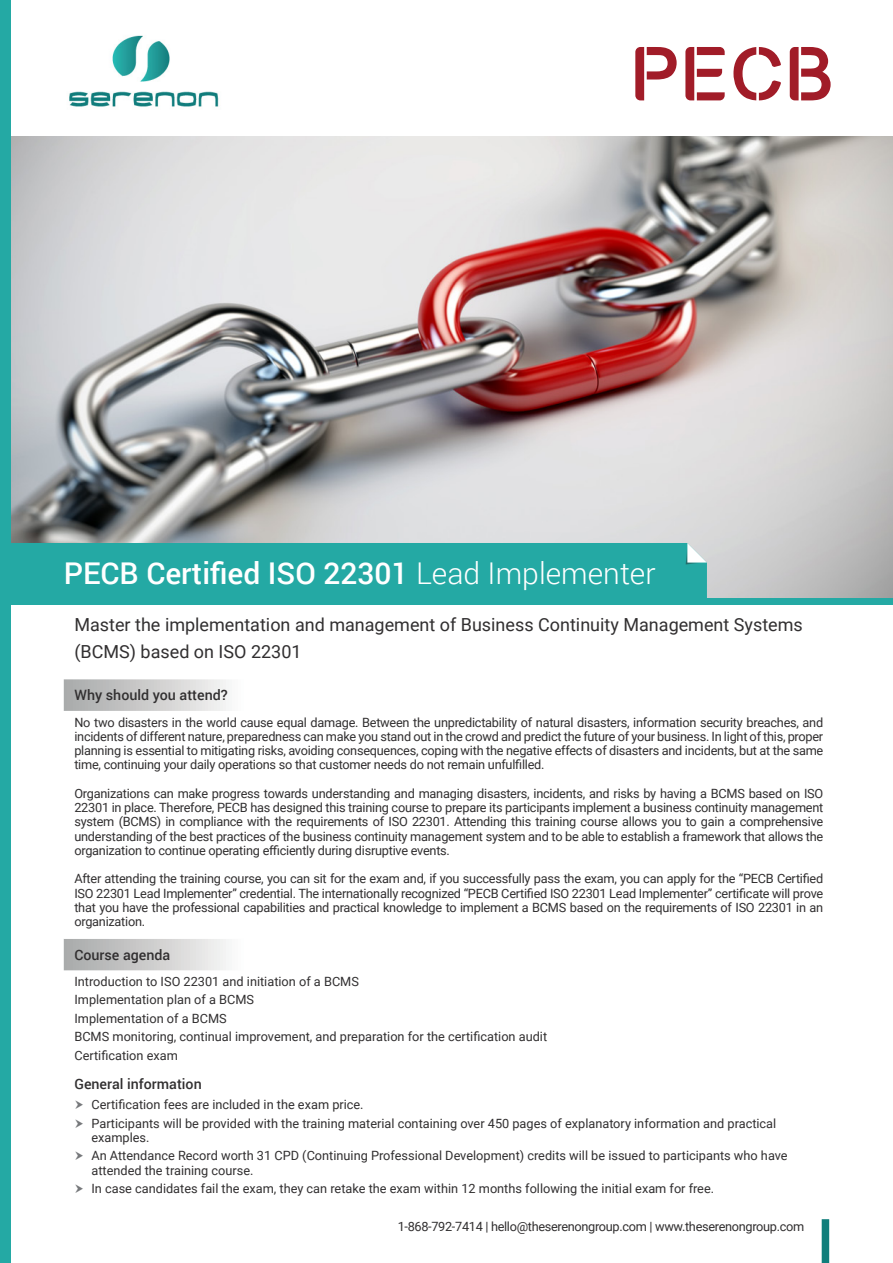
<style>
.page{position:relative;width:893px;height:1263px;background:#fff}
.page>*{position:absolute;margin:0;border:0;box-sizing:border-box;transform-origin:0 0}
.t1{font:500 30px "Roboto";color:#fff}
.t2{font:18px/27px "Roboto";color:#312f30}
.Table1{font:500 14.25px "Roboto";color:#312f30}
.Bullet{font:12.75px/14.2px "Roboto";color:#312f30;text-align:justify}
.Bullet_Points{font:12.75px "Roboto";letter-spacing:-.025em;color:#312f30}
.s1{font-weight:300}
</style>
<div class="page">
<img style="left:11px;top:136px;width:882px;height:462px">
<div style="left:0;top:0;width:11px;height:1263px;background:#24a9a4"></div>
<div style="left:11px;top:543px;width:696px;height:55px;background:#24a9a4"></div>
<div style="left:0;top:598px;width:893px;height:7px;background:#24a9a4"></div>
<svg style="left:64px;top:679px;width:162px;height:32px"></svg>
<svg style="left:64px;top:939px;width:162px;height:31px"></svg>
<svg style="left:635px;top:47px;width:42px;height:53px"></svg>
<svg style="left:685px;top:47px;width:40px;height:53px"></svg>
<svg style="left:733px;top:47px;width:48px;height:53px"></svg>
<svg style="left:790px;top:47px;width:41px;height:53px"></svg>
<img style="left:69px;top:35px;width:150px;height:72px">
<div style="left:822px;top:1219px;width:7px;height:44px;background:#107e7b"></div>
<p class="t1" style="left:64px;top:552px;width:593px">PECB Certified ISO 22301 <span class="s1">Lead Implementer</span></p>
<p class="t2" style="left:74px;top:610px;width:730px">Master the implementation and management of Business Continuity Management Systems (BCMS) based on ISO 22301</p>
<p class="Table1" style="left:74px;top:685px;width:155px">Why should you attend?</p>
<p class="Bullet" style="left:74px;top:714px;width:750px">No two disasters in the world cause equal damage. Between the unpredictability of natural disasters, information security breaches, and incidents of different nature, preparedness can make you stand out in the crowd and predict the future of your business. In light of this, proper planning is essential to mitigating risks, avoiding consequences, coping with the negative effects of disasters and incidents, but at the same time, continuing your daily operations so that customer needs do not remain unfulfilled.</p>
<p class="Bullet" style="left:74px;top:786px;width:750px">Organizations can make progress towards understanding and managing disasters, incidents, and risks by having a BCMS based on ISO 22301 in place. Therefore, PECB has designed this training course to prepare its participants implement a business continuity management system (BCMS) in compliance with the requirements of ISO 22301. Attending this training course allows you to gain a comprehensive understanding of the best practices of the business continuity management system and to be able to establish a framework that allows the organization to continue operating efficiently during disruptive events.</p>
<p class="Bullet" style="left:74px;top:871px;width:750px">After attending the training course, you can sit for the exam and, if you successfully pass the exam, you can apply for the “PECB Certified ISO 22301 Lead Implementer” credential. The internationally recognized “PECB Certified ISO 22301 Lead Implementer” certificate will prove that you have the professional capabilities and practical knowledge to implement a BCMS based on the requirements of ISO 22301 in an organization.</p>
<p class="Table1" style="left:74px;top:945px;width:97px">Course agenda</p>
<p class="Bullet" style="left:74px;top:974px;width:286px">Introduction to ISO 22301 and initiation of a BCMS</p>
<p class="Bullet" style="left:74px;top:992px;width:181px">Implementation plan of a BCMS</p>
<p class="Bullet" style="left:74px;top:1011px;width:154px">Implementation of a BCMS</p>
<p class="Bullet" style="left:74px;top:1029px;width:474px">BCMS monitoring, continual improvement, and preparation for the certification audit</p>
<p class="Bullet" style="left:74px;top:1048px;width:105px">Certification exam</p>
<p class="Table1" style="left:74px;top:1074px;width:129px">General information</p>
<p class="Bullet" style="left:91px;top:1097px;width:274px">Certification fees are included in the exam price.</p>
<p class="Bullet" style="left:91px;top:1115px;width:686px">Participants will be provided with the training material containing over 450 pages of explanatory information and practical examples.</p>
<p class="Bullet" style="left:91px;top:1148px;width:698px">An Attendance Record worth 31 CPD (Continuing Professional Development) credits will be issued to participants who have attended the training course.</p>
<p class="Bullet" style="left:91px;top:1181px;width:624px">In case candidates fail the exam, they can retake the exam within 12 months following the initial exam for free.</p>
<p class="Bullet_Points" style="left:398px;top:1218px;width:408px">1-868-792-7414 | hello@theserenongroup.com | www.theserenongroup.com</p>
</div>
